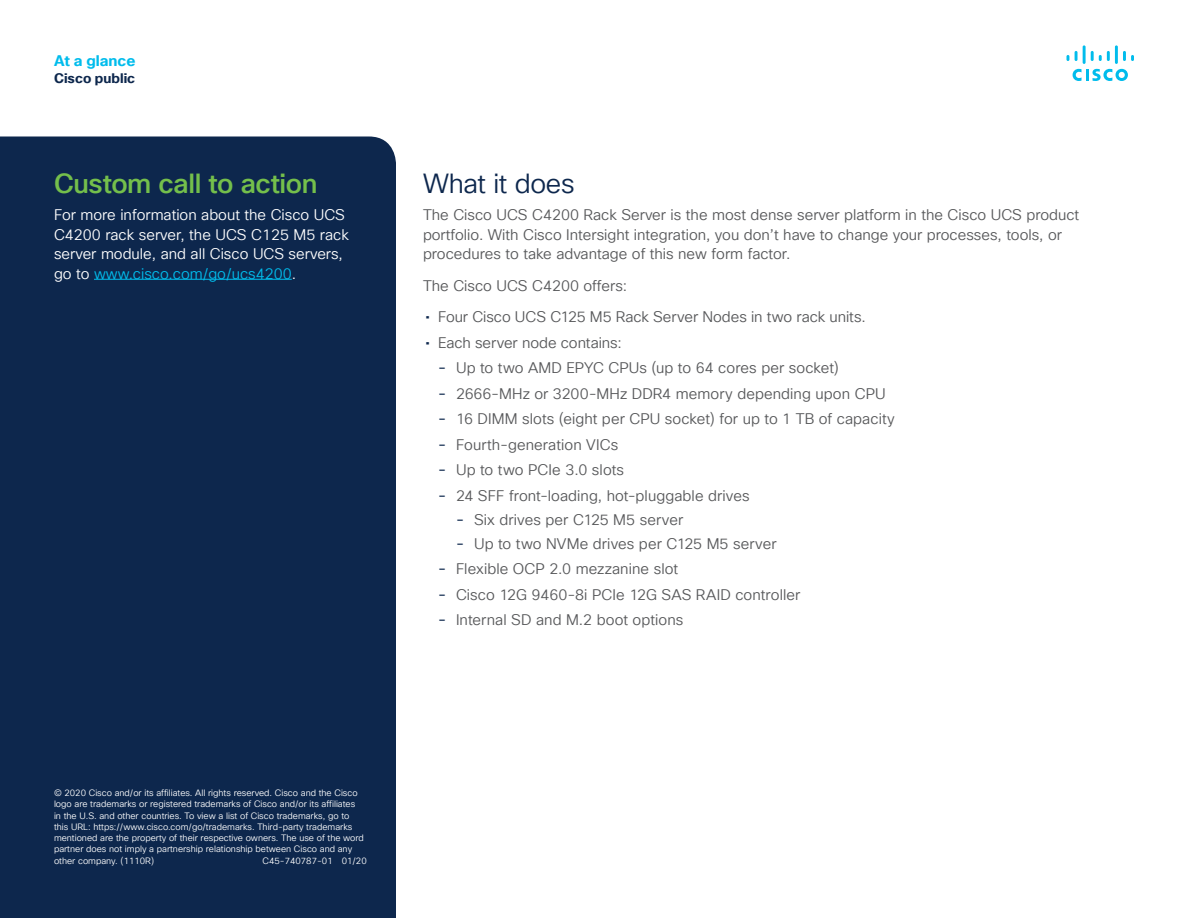
<style>
.page{position:relative;width:1188px;height:918px;background:#fff}
.page>*{position:absolute;margin:0;border:0;box-sizing:border-box;transform-origin:0 0}
.Subhead2_Blue{font:500 27px "Cisco Sans TT";letter-spacing:-.015em;color:#74bf4b}
.Subhead2_Midnight{font:27px "Cisco Sans TT Light";letter-spacing:-.015em;color:#0d274d}
.Body{font:15px/19.5px "Cisco Sans TT Light";color:#57585a}
.Body_White{font:15px/19.5px "Cisco Sans TT Light";color:#fff}
.t1{font:700 15px "Cisco Sans TT";color:#01bcec}
.t2{font:700 13.5px "Cisco Sans TT";color:#0d274d}
.t3{font:9px/11.2px "Cisco Sans TT Light";color:#fff}
.s1{color:#01bcec}
.s2{font-family:"Cisco Sans TT";color:#0d274d}
</style>
<div class="page">
<svg style="left:1073px;top:69px;width:55px;height:12px"></svg>
<svg style="left:1067px;top:55px;width:2px;height:6px"></svg>
<svg style="left:1075px;top:51px;width:3px;height:10px"></svg>
<hr style="left:1083px;top:45px;width:3px;height:19px;background:#01bcec">
<svg style="left:1091px;top:51px;width:19px;height:10px"></svg>
<hr style="left:1115px;top:45px;width:3px;height:19px;background:#01bcec">
<svg style="left:1123px;top:51px;width:11px;height:10px"></svg>
<div style="left:0;top:136px;width:396px;height:782px;background:#0d274d"></div>
<hr style="left:94px;top:279px;width:198px;height:1px;background:#01bcec">
<p class="t1" style="left:54px;top:51px;width:83px">At a glance</p>
<p class="t2" style="left:54px;top:69px;width:83px">Cisco public</p>
<p class="Subhead2_Blue" style="left:54px;top:166px;width:265px">Custom call to action</p>
<p class="Body_White" style="left:54px;top:206px;width:296px">For more information about the Cisco UCS C4200 rack server, the UCS C125 M5 rack server module, and all Cisco UCS servers, go to <span class="s1">www.cisco.com/go/ucs4200</span>.</p>
<p class="Subhead2_Midnight" style="left:423px;top:166px;width:153px">What it does</p>
<p class="Body" style="left:423px;top:206px;width:658px">The Cisco UCS C4200 Rack Server is the most dense server platform in the Cisco UCS product portfolio. With Cisco Intersight integration, you don’t have to change your processes, tools, or procedures to take advantage of this new form factor.</p>
<p class="Body" style="left:423px;top:276px;width:206px">The Cisco UCS C4200 offers:</p>
<p class="Body" style="left:425px;top:308px;width:442px"><span class="s2">•</span> Four Cisco UCS C125 M5 Rack Server Nodes in two rack units.</p>
<p class="Body" style="left:425px;top:333px;width:198px"><span class="s2">•</span> Each server node contains:</p>
<p class="Body" style="left:438px;top:359px;width:402px"><span class="s2">-</span> Up to two AMD EPYC CPUs (up to 64 cores per socket)</p>
<p class="Body" style="left:438px;top:384px;width:449px"><span class="s2">-</span> 2666-MHz or 3200-MHz DDR4 memory depending upon CPU</p>
<p class="Body" style="left:438px;top:410px;width:458px"><span class="s2">-</span> 16 DIMM slots (eight per CPU socket) for up to 1 TB of capacity</p>
<p class="Body" style="left:438px;top:435px;width:182px"><span class="s2">-</span> Fourth-generation VICs</p>
<p class="Body" style="left:438px;top:461px;width:188px"><span class="s2">-</span> Up to two PCIe 3.0 slots</p>
<p class="Body" style="left:438px;top:486px;width:313px"><span class="s2">-</span> 24 SFF front-loading, hot-pluggable drives</p>
<p class="Body" style="left:456px;top:510px;width:229px"><span class="s2">-</span> Six drives per C125 M5 server</p>
<p class="Body" style="left:456px;top:534px;width:322px"><span class="s2">-</span> Up to two NVMe drives per C125 M5 server</p>
<p class="Body" style="left:438px;top:560px;width:242px"><span class="s2">-</span> Flexible OCP 2.0 mezzanine slot</p>
<p class="Body" style="left:438px;top:585px;width:364px"><span class="s2">-</span> Cisco 12G 9460-8i PCIe 12G SAS RAID controller</p>
<p class="Body" style="left:438px;top:611px;width:247px"><span class="s2">-</span> Internal SD and M.2 boot options</p>
<p class="t3" style="left:54px;top:788px;width:311px">© 2020 Cisco and/or its affiliates. All rights reserved. Cisco and the Cisco logo are trademarks or registered trademarks of Cisco and/or its affiliates in the U.S. and other countries. To view a list of Cisco trademarks, go to this URL: https://www.cisco.com/go/trademarks. Third-party trademarks mentioned are the property of their respective owners. The use of the word partner does not imply a partnership relationship between Cisco and any other company. (1110R)</p>
<p class="t3" style="left:263px;top:855px;width:106px">C45-740787-01 01/20</p>
</div>
